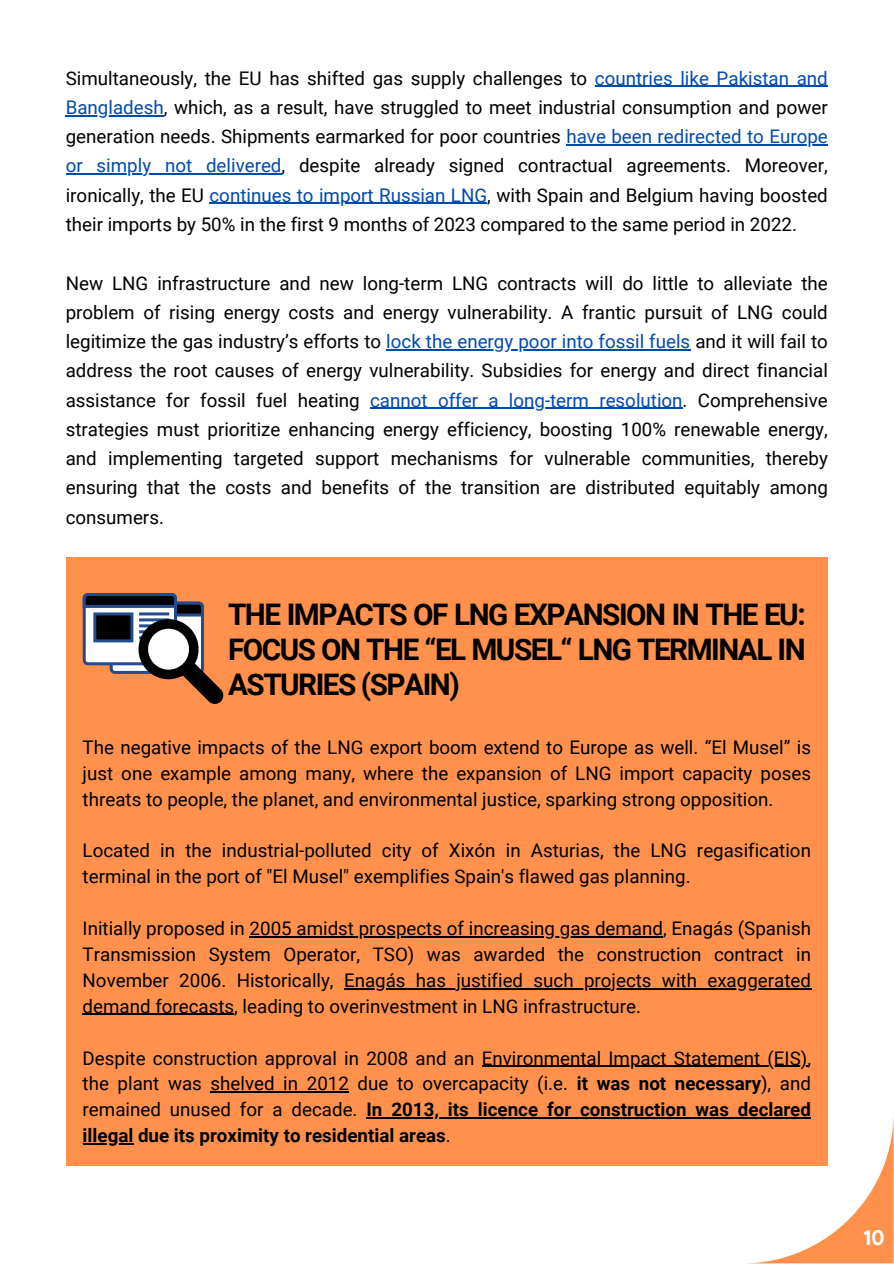
<style>
.page{position:relative;width:894px;height:1264px;background:#fff}
.page>*{position:absolute;margin:0;border:0;box-sizing:border-box;transform-origin:0 0}
.t1{font:700 29.7px/34.8px "Roboto";letter-spacing:-.05em;color:#000;text-align:justify}
.t2{font:700 21px "TT Commons Pro";color:#fafdfd}
.t3{font:18.75px/29.2px "Roboto";color:#000;text-align:justify}
.s1{color:#004aad}
.s2{font-weight:700}
</style>
<div class="page">
<svg style="left:741px;top:1111px;width:152px;height:152px"></svg>
<div style="left:66px;top:557px;width:761px;height:608px;background:#ff914d"></div>
<svg style="left:83px;top:593px;width:141px;height:111px"></svg>
<hr style="left:594px;top:86px;width:233px;height:1px;background:#004aad">
<hr style="left:66px;top:115px;width:98px;height:1px;background:#004aad">
<hr style="left:566px;top:144px;width:261px;height:1px;background:#004aad">
<hr style="left:66px;top:173px;width:215px;height:2px;background:#004aad">
<hr style="left:209px;top:203px;width:278px;height:1px;background:#004aad">
<hr style="left:386px;top:349px;width:304px;height:1px;background:#004aad">
<hr style="left:370px;top:407px;width:312px;height:2px;background:#004aad">
<hr style="left:249px;top:936px;width:414px;height:1px;background:#000">
<hr style="left:344px;top:988px;width:466px;height:1px;background:#000">
<hr style="left:83px;top:1013px;width:151px;height:2px;background:#000">
<hr style="left:481px;top:1065px;width:326px;height:1px;background:#000">
<hr style="left:210px;top:1091px;width:139px;height:1px;background:#000">
<hr style="left:366px;top:1117px;width:444px;height:1px;background:#000">
<hr style="left:83px;top:1143px;width:50px;height:1px;background:#000">
<p class="t3" style="left:66px;top:64px;width:763px">Simultaneously, the EU has shifted gas supply challenges to <span class="s1">countries like Pakistan and</span></p>
<p class="t3" style="left:66px;top:93px;width:763px"><span class="s1">Bangladesh</span>, which, as a result, have struggled to meet industrial consumption and power generation needs. Shipments earmarked for poor countries <span class="s1">have been redirected to Europe</span></p>
<p class="t3" style="left:66px;top:151px;width:763px"><span class="s1">or simply not delivered</span>, despite already signed contractual agreements. Moreover, ironically, the EU <span class="s1">continues to import Russian LNG</span>, with Spain and Belgium having boosted</p>
<p class="t3" style="left:66px;top:210px;width:732px">their imports by 50% in the first 9 months of 2023 compared to the same period in 2022.</p>
<p class="t3" style="left:66px;top:268px;width:763px">New LNG infrastructure and new long-term LNG contracts will do little to alleviate the problem of rising energy costs and energy vulnerability. A frantic pursuit of LNG could legitimize the gas industry’s efforts to <span class="s1">lock the energy poor into fossil fuels</span> and it will fail to</p>
<p class="t3" style="left:66px;top:356px;width:763px">address the root causes of energy vulnerability. Subsidies for energy and direct financial assistance for fossil fuel heating</p>
<p class="t3" style="left:66px;top:385px;width:763px;text-indent:304px"><span class="s1">cannot offer a long-term resolution</span>. Comprehensive strategies must prioritize enhancing energy efficiency, boosting 100% renewable energy, and implementing targeted support mechanisms for vulnerable communities, thereby ensuring that the costs and benefits of the transition are distributed equitably among consumers.</p>
<p class="t1" style="left:228px;top:597px;width:579px">THE IMPACTS OF LNG EXPANSION IN THE EU:<br>FOCUS ON THE “EL MUSEL“ LNG TERMINAL IN ASTURIES (SPAIN)</p>
<p class="t3" style="left:83px;top:734px;width:729px;line-height:25.8px">The negative impacts of the LNG export boom extend to Europe as well. “El Musel” is just one example among many, where the expansion of LNG import capacity poses threats to people, the planet, and environmental justice, sparking strong opposition.</p>
<p class="t3" style="left:83px;top:838px;width:729px;line-height:25.8px">Located in the industrial-polluted city of Xixón in Asturias, the LNG regasification terminal in the port of "El Musel" exemplifies Spain's flawed gas planning.</p>
<p class="t3" style="left:83px;top:915px;width:729px;line-height:25.8px">Initially proposed in 2005 amidst prospects of increasing gas demand, Enagás (Spanish Transmission System Operator, TSO) was awarded the construction contract in November 2006. Historically, Enagás has justified such projects with exaggerated demand forecasts, leading to overinvestment in LNG infrastructure.</p>
<p class="t3" style="left:83px;top:1045px;width:729px;line-height:25.8px">Despite construction approval in 2008 and an Environmental Impact Statement (EIS), the plant was shelved in 2012 due to overcapacity (i.e. <span class="s2">it was not necessary</span>), and remained unused for a decade. <span class="s2">In 2013, its licence for construction was declared illegal due its proximity to residential areas</span>.</p>
<p class="t2" style="left:863px;top:1223px;width:22px">10</p>
</div>
